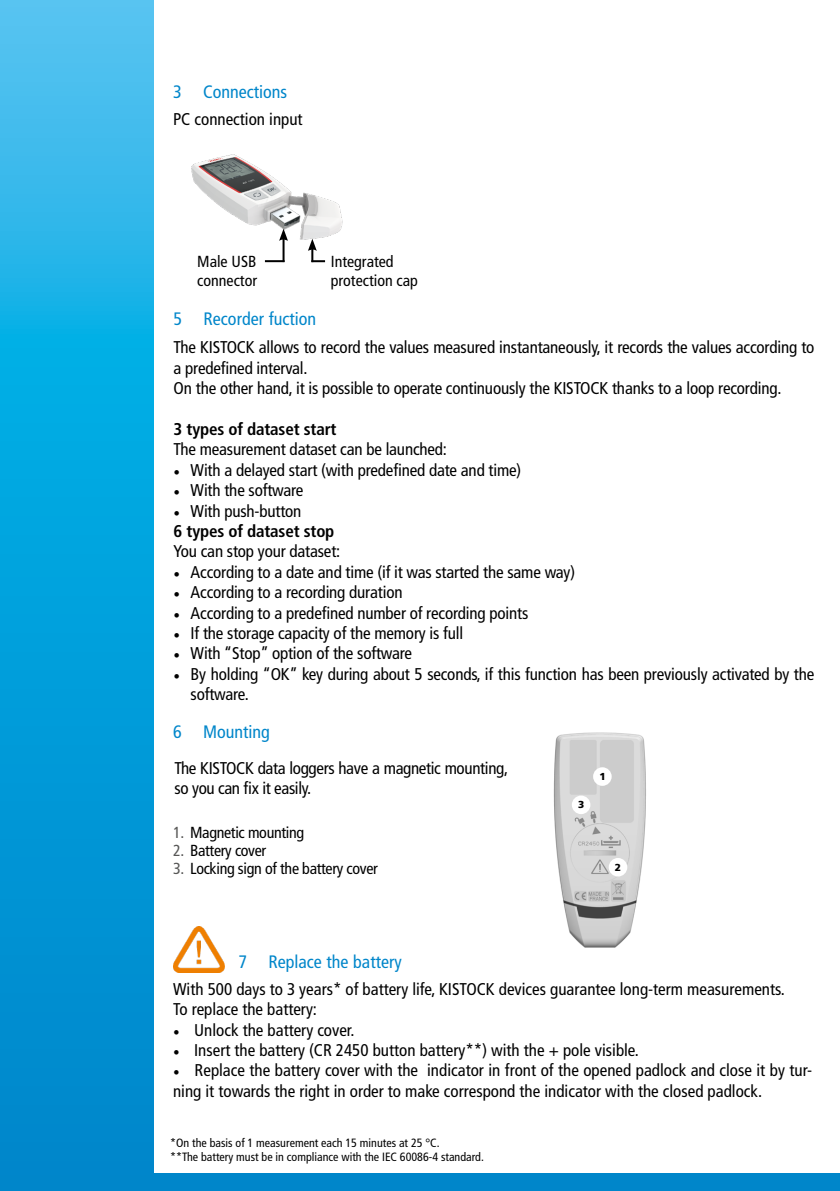
<style>
.page{position:relative;width:840px;height:1191px;background:#fff}
.page>*{position:absolute;margin:0;border:0;box-sizing:border-box;transform-origin:0 0}
.t1{font:condensed 18px "Frutiger LT Std";color:#0086ca}
.t2{font:condensed 17px/20.4px "Frutiger LT Std";letter-spacing:-.01em;color:#000}
.t3{font:700 condensed 17px/20.4px "Frutiger LT Std";letter-spacing:-.01em;color:#000}
.t4{font:condensed 16px "Frutiger LT Std";letter-spacing:-.02em;color:#000}
.t5{font:condensed 16px/19.2px "Frutiger LT Std";color:#000}
.t6{font:condensed 12px/14.4px "Frutiger LT Std";color:#000}
.t7{font:900 10.2px "Frutiger LT Std";color:#000}
.s1{font-family:"Minion Pro";font-stretch:normal}
.s2{font-family:"Minion Pro";font-weight:400;font-stretch:normal}
.s3{font-weight:400}
.s4{color:#575756}
</style>
<div class="page">
<div style="left:0;top:1173px;width:839px;height:18px;background:#0086ca"></div>
<svg style="left:0;top:0;width:153px;height:1173px;background:#10a3dd"></svg>
<img style="left:191px;top:154px;width:152px;height:98px">
<hr style="left:282px;top:238px;width:2px;height:24px;background:#000">
<svg style="left:279px;top:229px;width:9px;height:12px"></svg>
<svg style="left:265px;top:260px;width:18px;height:2px"></svg>
<svg style="left:308px;top:239px;width:17px;height:23px"></svg>
<img style="left:553px;top:732px;width:93px;height:216px">
<div style="left:592px;top:767px;width:19px;height:19px;background:#fff;border-radius:50%"></div>
<div style="left:608px;top:858px;width:19px;height:18px;background:#fff;border-radius:50%"></div>
<div style="left:571px;top:795px;width:19px;height:19px;background:#fff;border-radius:50%"></div>
<img style="left:173px;top:926px;width:52px;height:46px">
<p class="t1" style="left:173px;top:81px;width:116px">3 Connections</p>
<p class="t2" style="left:173px;top:109px;width:131px">PC connection input</p>
<p class="t5" style="left:197px;top:252px;width:61px">Male USB connector</p>
<p class="t5" style="left:330px;top:252px;width:89px">Integrated protection cap</p>
<p class="t1" style="left:173px;top:308px;width:144px">5 Recorder fuction</p>
<p class="t2" style="left:173px;top:337px;width:642px">The KISTOCK allows to record the values measured instantaneously, it records the values according to a predefined interval.<br>On the other hand, it is possible to operate continuously the KISTOCK thanks to a loop recording.</p>
<p class="t3" style="left:173px;top:419px;width:164px">3 types of dataset start</p>
<p class="t2" style="left:173px;top:439px;width:275px">The measurement dataset can be launched:</p>
<p class="t2" style="left:173px;top:460px;width:349px"><span class="s1">•</span> With a delayed start (with predefined date and time)</p>
<p class="t2" style="left:173px;top:480px;width:131px"><span class="s1">•</span> With the software</p>
<p class="t3" style="left:173px;top:500px;width:162px"><span class="s2">•</span> <span class="s3">With push-button<br></span>6 types of dataset stop</p>
<p class="t2" style="left:173px;top:541px;width:168px">You can stop your dataset:</p>
<p class="t2" style="left:173px;top:562px;width:403px"><span class="s1">•</span> According to a date and time (if it was started the same way)</p>
<p class="t2" style="left:173px;top:582px;width:230px"><span class="s1">•</span> According to a recording duration</p>
<p class="t2" style="left:173px;top:602px;width:356px"><span class="s1">•</span> According to a predefined number of recording points</p>
<p class="t2" style="left:173px;top:623px;width:291px"><span class="s1">•</span> If the storage capacity of the memory is full</p>
<p class="t2" style="left:173px;top:643px;width:240px"><span class="s1">•</span> With “Stop” option of the software</p>
<p class="t2" style="left:190px;top:664px;width:625px;text-indent:-17px"><span class="s1">•</span> By holding “OK” key during about 5 seconds, if this function has been previously activated by the software.</p>
<p class="t1" style="left:173px;top:721px;width:98px">6 Mounting</p>
<p class="t2" style="left:174px;top:757px;width:335px">The KISTOCK data loggers have a magnetic mounting, so you can fix it easily.</p>
<p class="t4" style="left:173px;top:823px;width:132px"><span class="s4">1.</span> Magnetic mounting</p>
<p class="t4" style="left:173px;top:841px;width:95px"><span class="s4">2.</span> Battery cover</p>
<p class="t4" style="left:173px;top:859px;width:206px"><span class="s4">3.</span> Locking sign of the battery cover</p>
<p class="t7" style="left:577px;top:798px;width:8px">3</p>
<p class="t7" style="left:599px;top:770px;width:8px">1</p>
<p class="t7" style="left:614px;top:861px;width:8px">2</p>
<p class="t1" style="left:238px;top:951px;width:165px">7 Replace the battery</p>
<p class="t2" style="left:173px;top:978px;width:613px">With 500 days to 3 years* of battery life, KISTOCK devices guarantee long-term measurements.<br>To replace the battery:</p>
<p class="t2" style="left:173px;top:1019px;width:183px"><span class="s1">•</span> Unlock the battery cover.</p>
<p class="t2" style="left:173px;top:1040px;width:467px"><span class="s1">•</span> Insert the battery (CR 2450 button battery**) with the + pole visible.</p>
<p class="t2" style="left:173px;top:1060px;width:640px"><span class="s1">•</span> Replace the battery cover with the indicator in front of the opened padlock and close it by tur&shy;ning it towards the right in order to make correspond the indicator with the closed padlock.</p>
<p class="t6" style="left:170px;top:1135px;width:315px">*On the basis of 1 measurement each 15 minutes at 25 °C.<br>**The battery must be in compliance with the IEC 60086-4 standard.</p>
</div>
